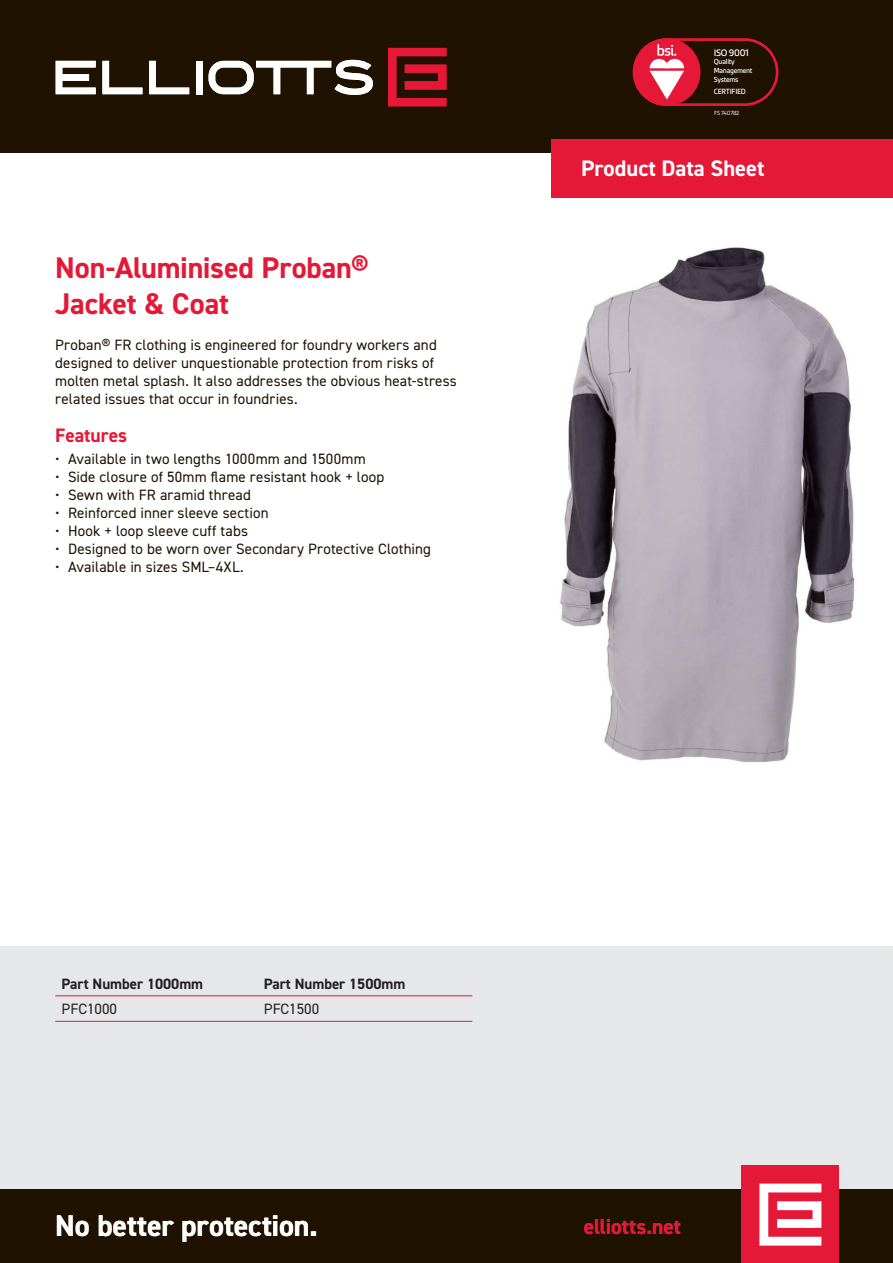
<style>
.page{position:relative;width:893px;height:1263px;background:#fff}
.page>*{position:absolute;margin:0;border:0;box-sizing:border-box;transform-origin:0 0}
.Heading{font:700 30px/36px "DIN2014";letter-spacing:-.005em;color:#e51837}
.t1{font:700 30px "DIN2014";letter-spacing:-.005em;color:#fff}
.t2{font:700 22.5px "DIN2014";color:#fff}
.t3{font:700 21.45px "DIN2014";letter-spacing:-.005em;color:#e51837}
.Subhead_2{font:700 19.5px "DIN2014";letter-spacing:-.005em;color:#e51837}
.Body{font:15px/18px "DIN2014";letter-spacing:.01em;color:#1f1200}
.t4{font:700 15px "DIN2014";color:#231f20}
.t5{font:15px "DIN2014";color:#231f20}
.t6{font:500 10.2px "Gesta";letter-spacing:-.035em;color:#fff}
.t7{font:500 8.1px "Gesta";letter-spacing:-.035em;color:#fff}
.t8{font:500 7.95px/8.6px "Gesta";letter-spacing:-.035em;color:#fff}
.t9{font:6.3px "Gesta";letter-spacing:-.035em;color:#fff}
</style>
<div class="page">
<div style="left:0;top:0;width:893px;height:153px;background:#1f1200"></div>
<div style="left:0;top:946px;width:893px;height:243px;background:#e6e7e9"></div>
<img style="left:560px;top:247px;width:295px;height:516px">
<div style="left:0;top:1189px;width:893px;height:74px;background:#1f1200"></div>
<hr style="left:55px;top:995px;width:209px;height:1px;background:#e51837">
<hr style="left:264px;top:995px;width:208px;height:1px;background:#e51837">
<hr style="left:55px;top:1021px;width:209px;height:1px;background:#e51837">
<hr style="left:264px;top:1021px;width:208px;height:1px;background:#e51837">
<div style="left:551px;top:139px;width:342px;height:59px;background:#e51837"></div>
<svg style="left:388px;top:48px;width:58px;height:58px"></svg>
<div style="left:196px;top:61px;width:6px;height:33px;background:#fff"></div>
<svg style="left:209px;top:60px;width:164px;height:35px"></svg>
<svg style="left:56px;top:61px;width:40px;height:33px"></svg>
<svg style="left:102px;top:61px;width:40px;height:33px"></svg>
<svg style="left:149px;top:61px;width:40px;height:33px"></svg>
<div style="left:741px;top:1166px;width:98px;height:97px;background:#e51837"></div>
<svg style="left:759px;top:1183px;width:62px;height:62px"></svg>
<svg style="left:633px;top:38px;width:145px;height:68px"></svg>
<p class="t6" style="left:714px;top:47px;width:37px">ISO 9001</p>
<p class="t8" style="left:714px;top:58px;width:40px">Quality<br>Management<br>Systems</p>
<p class="t7" style="left:714px;top:87px;width:34px">CERTIFIED</p>
<p class="t9" style="left:714px;top:109px;width:27px">FS 740782</p>
<p class="Heading" style="left:55px;top:250px;width:314px">Non-Aluminised Proban®<br>Jacket &amp; Coat</p>
<p class="Body" style="left:55px;top:335px;width:403px">Proban® FR clothing is engineered for foundry workers and designed to deliver unquestionable protection from risks of molten metal splash. It also addresses the obvious heat-stress related issues that occur in foundries.</p>
<p class="Subhead_2" style="left:55px;top:422px;width:74px">Features</p>
<p class="Body" style="left:55px;top:450px;width:312px">• Available in two lengths 1000mm and 1500mm</p>
<p class="Body" style="left:55px;top:468px;width:330px">• Side closure of 50mm flame resistant hook + loop</p>
<p class="Body" style="left:55px;top:486px;width:197px">• Sewn with FR aramid thread</p>
<p class="Body" style="left:55px;top:504px;width:215px">• Reinforced inner sleeve section</p>
<p class="Body" style="left:55px;top:522px;width:194px">• Hook + loop sleeve cuff tabs</p>
<p class="Body" style="left:55px;top:540px;width:377px">• Designed to be worn over Secondary Protective Clothing</p>
<p class="Body" style="left:55px;top:558px;width:190px">• Available in sizes SML–4XL.</p>
<h2 class="t2" style="left:581px;top:154px;width:185px">Product Data Sheet</h2>
<p class="t4" style="left:62px;top:974px;width:143px">Part Number 1000mm</p>
<p class="t4" style="left:264px;top:974px;width:143px">Part Number 1500mm</p>
<p class="t5" style="left:62px;top:1000px;width:57px">PFC1000</p>
<p class="t5" style="left:264px;top:1000px;width:57px">PFC1500</p>
<h1 class="t1" style="left:55px;top:1206px;width:264px">No better protection.</h1>
<h3 class="t3" style="left:584px;top:1213px;width:99px">elliotts.net</h3>
</div>
